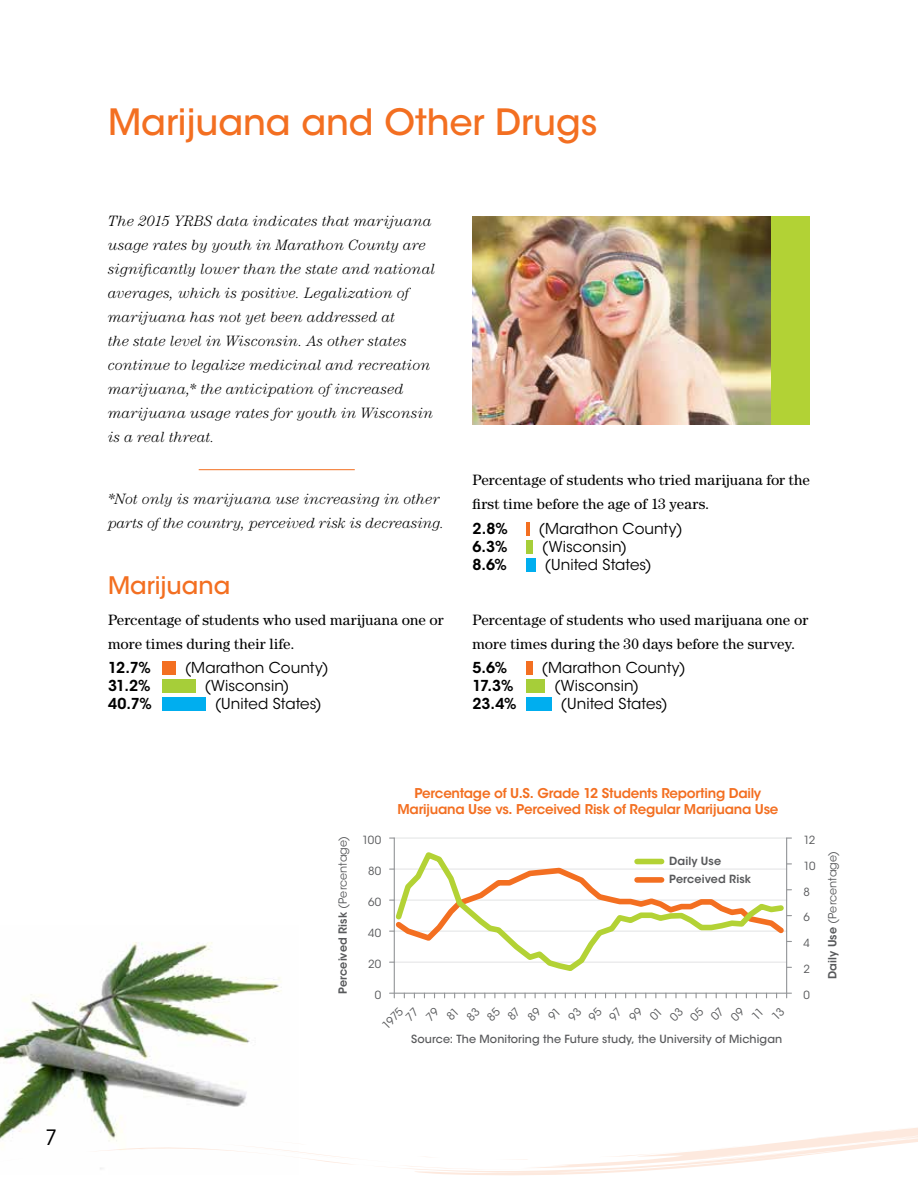
<style>
.page{position:relative;width:918px;height:1188px;background:#fff}
.page>*{position:absolute;margin:0;border:0;box-sizing:border-box;transform-origin:0 0}
.t1{font:500 36px "ITC Avant Garde Std";letter-spacing:-.005em;color:#f36f21}
.t2{font:500 24px "ITC Avant Garde Std";color:#f36f21}
.t3{font:21px "ITC Avant Garde Std";color:#000}
.t4{font:italic 300 15px/24px "Century Std";letter-spacing:.01em;color:#000}
.t5{font:15px/24px "Century Std";letter-spacing:.005em;color:#000}
.t6{font:15px "ITC Avant Garde Std";letter-spacing:.005em;color:#000}
.t7{font:600 15px "ITC Avant Garde Std";letter-spacing:-.05em;color:#000}
.t8{font:600 13.35px/16px "ITC Avant Garde Std";letter-spacing:-.02em;color:#f36f21;text-align:center}
.t9{font:500 11.25px "ITC Avant Garde Std";letter-spacing:.01em;color:#58595b}
.t10{font:11.25px/10.8px "ITC Avant Garde Std";letter-spacing:.01em;color:#58595b}
.t11{font:600 11.25px/18.6px "ITC Avant Garde Std";letter-spacing:.01em;color:#58595b}
.s1{font-weight:400}
.s2{font-weight:600}
</style>
<div class="page">
<svg style="left:298px;top:1127px;width:620px;height:49px"></svg>
<img style="left:0;top:942px;width:298px;height:227px">
<hr style="left:199px;top:469px;width:156px;height:1px;background:#f37021">
<div style="left:162px;top:661px;width:14px;height:14px;background:#f36f21"></div>
<div style="left:162px;top:679px;width:34px;height:14px;background:#a6ce39"></div>
<div style="left:162px;top:697px;width:44px;height:14px;background:#00aeef"></div>
<hr style="left:526px;top:522px;width:4px;height:13px;background:#f36f21">
<div style="left:526px;top:540px;width:7px;height:13px;background:#a6ce39"></div>
<div style="left:526px;top:558px;width:10px;height:13px;background:#00aeef"></div>
<div style="left:526px;top:661px;width:7px;height:14px;background:#f36f21"></div>
<div style="left:526px;top:679px;width:19px;height:14px;background:#a6ce39"></div>
<div style="left:526px;top:697px;width:26px;height:14px;background:#00aeef"></div>
<div style="left:472px;top:216px;width:338px;height:209px;background:#b2d235"></div>
<img style="left:472px;top:216px;width:298px;height:209px">
<hr style="left:394px;top:837px;width:393px;height:2px;background:#e6e7e8">
<svg style="left:392px;top:848px;width:394px;height:126px"></svg>
<div style="left:637px;top:859px;width:25px;height:5px;background:#b3d235"></div>
<svg style="left:390px;top:863px;width:401px;height:81px"></svg>
<hr style="left:390px;top:993px;width:401px;height:1px;background:#939598">
<hr style="left:394px;top:838px;width:1px;height:160px;background:#939598">
<hr style="left:786px;top:838px;width:1px;height:160px;background:#939598">
<h3 class="t3" style="left:45px;top:1125px;width:14px">7</h3>
<h1 class="t1" style="left:108px;top:99px;width:491px">Marijuana and Other Drugs</h1>
<p class="t4" style="left:108px;top:209px;width:329px">The 2015 YRBS data indicates that marijuana usage rates by youth in Marathon County are significantly lower than the state and national averages, which is positive. Legalization of marijuana has not yet been addressed at<br>the state level in Wisconsin. As other states continue to legalize medicinal and recreation marijuana,* the anticipation of increased marijuana usage rates for youth in Wisconsin is a real threat.</p>
<p class="t4" style="left:108px;top:487px;width:338px">*Not only is marijuana use increasing in other parts of the country, perceived risk is decreasing.</p>
<h2 class="t2" style="left:108px;top:570px;width:124px">Marijuana</h2>
<p class="t5" style="left:108px;top:607px;width:337px">Percentage of students who used marijuana one or more times during their life.</p>
<p class="t7" style="left:108px;top:658px;width:44px">12.7%</p>
<p class="t6" style="left:185px;top:659px;width:146px">(Marathon County)</p>
<p class="t7" style="left:108px;top:676px;width:44px">31.2%</p>
<p class="t6" style="left:204px;top:677px;width:87px">(Wisconsin)</p>
<p class="t7" style="left:108px;top:694px;width:45px">40.7%</p>
<p class="t6" style="left:215px;top:695px;width:109px">(United States)</p>
<p class="t5" style="left:473px;top:468px;width:339px">Percentage of students who tried marijuana for the first time before the age of 13 years.</p>
<p class="t7" style="left:473px;top:519px;width:37px">2.8%</p>
<p class="t6" style="left:539px;top:519px;width:146px">(Marathon County)</p>
<p class="t7" style="left:472px;top:537px;width:36px">6.3%</p>
<p class="t6" style="left:542px;top:537px;width:87px">(Wisconsin)</p>
<p class="t7" style="left:472px;top:555px;width:36px">8.6%</p>
<p class="t6" style="left:545px;top:555px;width:109px">(United States)</p>
<p class="t5" style="left:473px;top:607px;width:337px">Percentage of students who used marijuana one or more times during the 30 days before the survey.</p>
<p class="t7" style="left:473px;top:658px;width:36px">5.6%</p>
<p class="t6" style="left:542px;top:659px;width:146px">(Marathon County)</p>
<p class="t7" style="left:473px;top:676px;width:42px">17.3%</p>
<p class="t6" style="left:554px;top:677px;width:87px">(Wisconsin)</p>
<p class="t7" style="left:472px;top:694px;width:45px">23.4%</p>
<p class="t6" style="left:561px;top:695px;width:109px">(United States)</p>
<p class="t11" style="left:333px;top:994px;width:160px;rotate:-90deg">Perceived Risk <span class="s1">(Percentage)</span></p>
<p class="t10" style="left:362px;top:835px;width:21px">100</p>
<p class="t10" style="left:368px;top:866px;width:15px">80</p>
<p class="t10" style="left:368px;top:897px;width:15px">60</p>
<p class="t10" style="left:368px;top:928px;width:15px">40</p>
<p class="t10" style="left:368px;top:959px;width:14px">20</p>
<p class="t10" style="left:375px;top:990px;width:8px">0</p>
<p class="t8" style="left:397px;top:785px;width:383px">Percentage of U.S. Grade 12 Students Reporting Daily<br>Marijuana Use vs. Perceived Risk of Regular Marijuana Use</p>
<p class="t11" style="left:669px;top:851px;width:84px">Daily Use<br>Perceived Risk</p>
<p class="t10" style="left:396px;top:1007px;width:14px;text-indent:-22px;rotate:-45deg">1975<br>77</p>
<p class="t9" style="left:411px;top:1032px;width:373px">Source: The Monitoring the Future study, the University of Michigan</p>
<p class="t10" style="left:803px;top:835px;width:14px">12</p>
<p class="t10" style="left:803px;top:860px;width:14px">10</p>
<p class="t10" style="left:803px;top:886px;width:8px">8</p>
<p class="t10" style="left:803px;top:912px;width:8px">6</p>
<p class="t10" style="left:803px;top:938px;width:8px">4</p>
<p class="t10" style="left:803px;top:964px;width:8px">2</p>
<p class="t10" style="left:803px;top:990px;width:8px">0</p>
<p class="t10" style="left:827px;top:979px;width:130px;rotate:-90deg"><span class="s2">Daily Use</span> (Percentage)</p>
</div>
